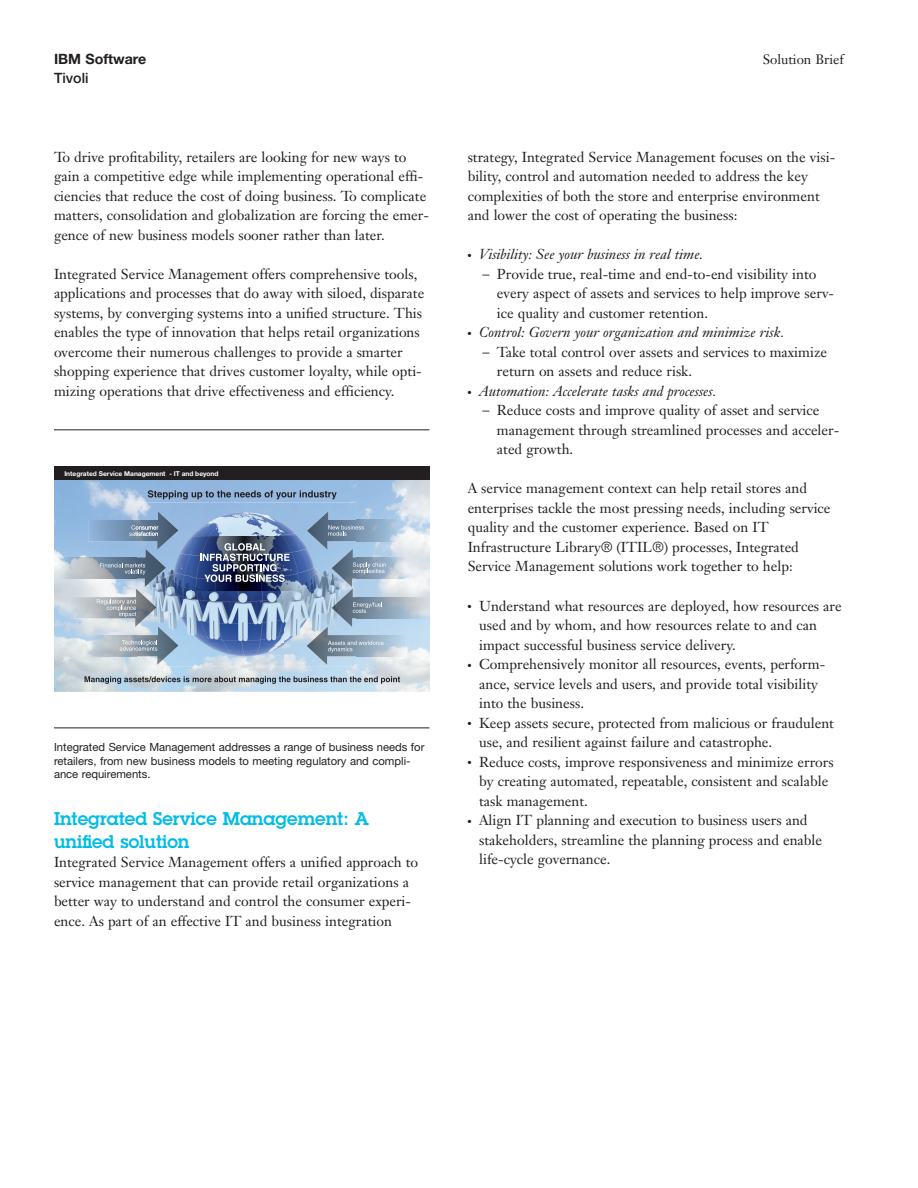
<style>
.page{position:relative;width:918px;height:1188px;background:#fff}
.page>*{position:absolute;margin:0;border:0;box-sizing:border-box;transform-origin:0 0}
.t1{font:600 18px/22.5px "Lubalin Graph Std";color:#02bce5}
.t2{font:14.25px/19.5px "Janson Text";color:#231f20}
.t3{font:italic 14.25px "Janson Text";color:#231f20}
.t4{font:700 14.25px "Helvetica Neue";color:#231f20}
.t5{font:500 14.25px "Helvetica Neue";color:#231f20}
.t6{font:13.5px "Janson Text";color:#231f20}
.t7{font:11.25px/13.5px "Helvetica Neue";color:#231f20}
.t8{font:700 6.6px "Helvetica Neue CE";color:#fff}
.s1{font-family:"Helvetica Neue";font-weight:300}
</style>
<div class="page">
<img style="left:54px;top:480px;width:375px;height:212px">
<svg style="left:148px;top:490px;width:189px;height:9px;background:#7189a4"></svg>
<svg style="left:85px;top:676px;width:315px;height:8px;background:#94a1aa"></svg>
<img style="left:88px;top:520px;width:49px;height:21px">
<img style="left:137px;top:502px;width:73px;height:141px">
<img style="left:210px;top:502px;width:122px;height:47px">
<img style="left:332px;top:502px;width:24px;height:165px">
<img style="left:283px;top:549px;width:49px;height:118px">
<img style="left:210px;top:590px;width:73px;height:53px">
<img style="left:137px;top:643px;width:146px;height:24px">
<img style="left:137px;top:511px;width:41px;height:39px">
<svg style="left:129px;top:525px;width:29px;height:11px"></svg>
<img style="left:193px;top:536px;width:105px;height:54px">
<svg style="left:200px;top:543px;width:90px;height:39px;background:#616c88"></svg>
<img style="left:59px;top:557px;width:78px;height:22px">
<img style="left:137px;top:549px;width:29px;height:38px">
<svg style="left:100px;top:563px;width:45px;height:12px"></svg>
<img style="left:71px;top:589px;width:66px;height:38px">
<img style="left:137px;top:589px;width:19px;height:36px">
<svg style="left:97px;top:599px;width:39px;height:18px"></svg>
<img style="left:92px;top:635px;width:45px;height:21px">
<img style="left:137px;top:627px;width:41px;height:38px">
<img style="left:356px;top:635px;width:50px;height:21px">
<img style="left:307px;top:627px;width:49px;height:38px">
<img style="left:356px;top:597px;width:70px;height:21px">
<img style="left:332px;top:589px;width:24px;height:38px">
<img style="left:356px;top:557px;width:50px;height:22px">
<img style="left:332px;top:550px;width:24px;height:37px">
<img style="left:356px;top:520px;width:43px;height:21px">
<img style="left:307px;top:511px;width:49px;height:39px">
<svg style="left:120px;top:640px;width:38px;height:11px"></svg>
<svg style="left:328px;top:525px;width:36px;height:11px"></svg>
<svg style="left:353px;top:562px;width:33px;height:12px"></svg>
<svg style="left:353px;top:602px;width:29px;height:11px"></svg>
<svg style="left:328px;top:641px;width:56px;height:11px"></svg>
<div style="left:54px;top:466px;width:375px;height:14px;background:#231f20"></div>
<hr style="left:54px;top:429px;width:375px;height:1px;background:#231f20">
<hr style="left:54px;top:728px;width:375px;height:1px;background:#231f20">
<p class="t4" style="left:54px;top:54px;width:94px">IBM Software</p>
<p class="t6" style="left:763px;top:54px;width:82px">Solution Brief</p>
<p class="t5" style="left:54px;top:73px;width:36px">Tivoli</p>
<p class="t2" style="left:54px;top:148px;width:376px">To drive profitability, retailers are looking for new ways to gain a competitive edge while implementing operational effi&shy;ciencies that reduce the cost of doing business. To complicate matters, consolidation and globalization are forcing the emer&shy;gence of new business models sooner rather than later.</p>
<p class="t2" style="left:54px;top:266px;width:372px">Integrated Service Management offers comprehensive tools, applications and processes that do away with siloed, disparate systems, by converging systems into a unified structure. This enables the type of innovation that helps retail organizations overcome their numerous challenges to provide a smarter shopping experience that drives customer loyalty, while opti&shy;mizing operations that drive effectiveness and efficiency.</p>
<p class="t8" style="left:64px;top:471px;width:156px">Integrated Service Management - IT and beyond</p>
<p class="t7" style="left:54px;top:742px;width:372px">Integrated Service Management addresses a range of business needs for retailers, from new business models to meeting regulatory and compli&shy;ance requirements.</p>
<p class="t1" style="left:54px;top:809px;width:316px">Integrated Service Management: A unified solution</p>
<p class="t2" style="left:54px;top:854px;width:366px">Integrated Service Management offers a unified approach to service management that can provide retail organizations a better way to understand and control the consumer experi&shy;ence. As part of an effective IT and business integration</p>
<p class="t2" style="left:468px;top:148px;width:369px">strategy, Integrated Service Management focuses on the visi&shy;bility, control and automation needed to address the key complexities of both the store and enterprise environment and lower the cost of operating the business:</p>
<p class="t3" style="left:468px;top:249px;width:237px">● Visibility: See your business in real time.</p>
<p class="t2" style="left:497px;top:266px;width:339px;text-indent:-14px"><span class="s1">–</span> Provide true, real-time and end-to-end visibility into every aspect of assets and services to help improve serv&shy;ice quality and customer retention.</p>
<p class="t3" style="left:468px;top:327px;width:318px">● Control: Govern your organization and minimize risk.</p>
<p class="t2" style="left:497px;top:344px;width:332px;text-indent:-14px"><span class="s1">–</span> Take total control over assets and services to maximize return on assets and reduce risk.</p>
<p class="t3" style="left:468px;top:386px;width:250px">● Automation: Accelerate tasks and processes.</p>
<p class="t2" style="left:497px;top:402px;width:344px;text-indent:-14px"><span class="s1">–</span> Reduce costs and improve quality of asset and service management through streamlined processes and acceler&shy;ated growth.</p>
<p class="t2" style="left:468px;top:480px;width:364px">A service management context can help retail stores and enterprises tackle the most pressing needs, including service quality and the customer experience. Based on IT Infrastructure Library<span class="s1">®</span> (ITIL<span class="s1">®</span>) processes, Integrated Service Management solutions work together to help:</p>
<p class="t2" style="left:479px;top:597px;width:364px;text-indent:-11px">● Understand what resources are deployed, how resources are used and by whom, and how resources relate to and can impact successful business service delivery.</p>
<p class="t2" style="left:479px;top:656px;width:348px;text-indent:-11px">● Comprehensively monitor all resources, events, perform&shy;ance, service levels and users, and provide total visibility into the business.</p>
<p class="t2" style="left:479px;top:714px;width:356px;text-indent:-11px">● Keep assets secure, protected from malicious or fraudulent use, and resilient against failure and catastrophe.</p>
<p class="t2" style="left:479px;top:753px;width:356px;text-indent:-11px">● Reduce costs, improve responsiveness and minimize errors by creating automated, repeatable, consistent and scalable task management.</p>
<p class="t2" style="left:479px;top:812px;width:345px;text-indent:-11px">● Align IT planning and execution to business users and stakeholders, streamline the planning process and enable life-cycle governance.</p>
</div>
